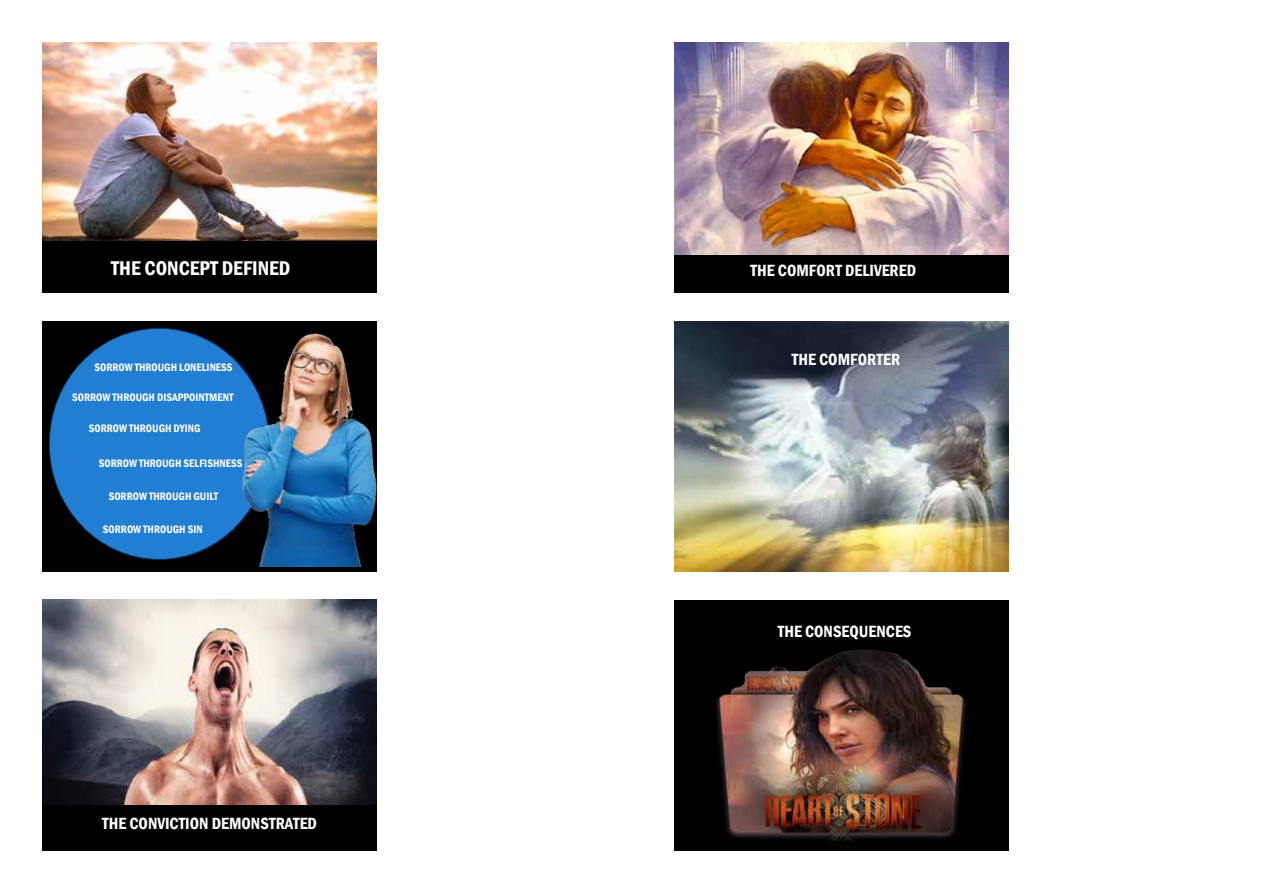
<style>
.page{position:relative;width:1263px;height:893px;background:#fff}
.page>*{position:absolute;margin:0;border:0;box-sizing:border-box;transform-origin:0 0}
.t1{font:600 condensed 20.4px "Franklin Gothic";color:#fff}
.t2{font:600 condensed 16.65px "Franklin Gothic";color:#fff}
.t3{font:600 condensed 11.1px "Franklin Gothic";color:#fff}
</style>
<div class="page">
<div style="left:43px;top:43px;width:334px;height:250px;background:#000"></div>
<img style="left:43px;top:43px;width:334px;height:198px">
<div style="left:43px;top:321px;width:334px;height:251px;background:#000"></div>
<div style="left:49px;top:328px;width:220px;height:231px;background:#217ed3;border-radius:50%"></div>
<img style="left:205px;top:333px;width:172px;height:233px">
<div style="left:43px;top:600px;width:334px;height:250px;background:#000"></div>
<img style="left:43px;top:600px;width:334px;height:204px">
<div style="left:674px;top:43px;width:334px;height:250px;background:#000"></div>
<img style="left:674px;top:43px;width:334px;height:212px">
<img style="left:674px;top:321px;width:334px;height:251px">
<div style="left:674px;top:600px;width:334px;height:250px;background:#000"></div>
<img style="left:716px;top:650px;width:250px;height:197px">
<h1 class="t1" style="left:111px;top:254px;width:181px">THE CONCEPT DEFINED</h1>
<p class="t3" style="left:94px;top:360px;width:140px">SORROW THROUGH LONELINESS</p>
<p class="t3" style="left:72px;top:390px;width:163px">SORROW THROUGH DISAPPOINTMENT</p>
<p class="t3" style="left:89px;top:421px;width:113px">SORROW THROUGH DYING</p>
<p class="t3" style="left:99px;top:456px;width:145px">SORROW THROUGH SELFISHNESS</p>
<p class="t3" style="left:109px;top:489px;width:111px">SORROW THROUGH GUILT</p>
<p class="t3" style="left:103px;top:522px;width:101px">SORROW THROUGH SIN</p>
<h2 class="t2" style="left:102px;top:812px;width:216px">THE CONVICTION DEMONSTRATED</h2>
<h2 class="t2" style="left:750px;top:260px;width:167px">THE COMFORT DELIVERED</h2>
<h2 class="t2" style="left:792px;top:348px;width:110px">THE COMFORTER</h2>
<h2 class="t2" style="left:778px;top:620px;width:135px">THE CONSEQUENCES</h2>
</div>
